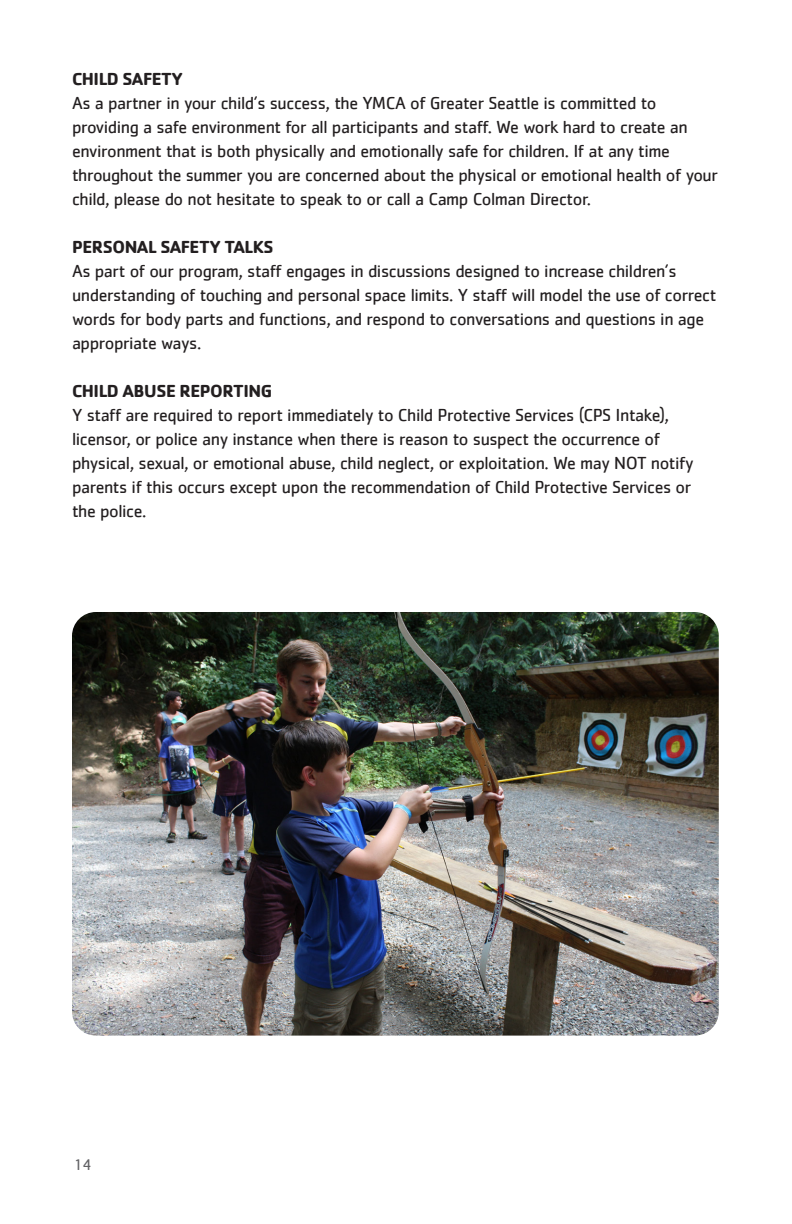
<style>
.page{position:relative;width:792px;height:1224px;background:#fff}
.page>*{position:absolute;margin:0;border:0;box-sizing:border-box;transform-origin:0 0}
.SP_2_Subhead_2{font:18px/24px "Cachet";letter-spacing:-.025em;color:#231f20}
.SP_2_Subhead_2-2{font:700 18px "Cachet";letter-spacing:-.025em;color:#231f20}
.t1{font:16px "Cachet";color:#636366}
</style>
<div class="page">
<img style="left:72px;top:612px;width:647px;height:424px">
<p class="SP_2_Subhead_2-2" style="left:72px;top:67px;width:112px">CHILD SAFETY</p>
<p class="SP_2_Subhead_2" style="left:72px;top:90px;width:648px">As a partner in your child’s success, the YMCA of Greater Seattle is committed to providing a safe environment for all participants and staff. We work hard to create an environment that is both physically and emotionally safe for children. If at any time throughout the summer you are concerned about the physical or emotional health of your child, please do not hesitate to speak to or call a Camp Colman Director.</p>
<p class="SP_2_Subhead_2-2" style="left:72px;top:235px;width:203px">PERSONAL SAFETY TALKS</p>
<p class="SP_2_Subhead_2" style="left:72px;top:258px;width:646px">As part of our program, staff engages in discussions designed to increase children’s understanding of touching and personal space limits. Y staff will model the use of correct words for body parts and functions, and respond to conversations and questions in age appropriate ways.</p>
<p class="SP_2_Subhead_2-2" style="left:72px;top:379px;width:202px">CHILD ABUSE REPORTING</p>
<p class="SP_2_Subhead_2" style="left:72px;top:402px;width:623px">Y staff are required to report immediately to Child Protective Services (CPS Intake), licensor, or police any instance when there is reason to suspect the occurrence of physical, sexual, or emotional abuse, child neglect, or exploitation. We may NOT notify parents if this occurs except upon the recommendation of Child Protective Services or the police.</p>
<p class="t1" style="left:73px;top:1156px;width:20px">14</p>
</div>
